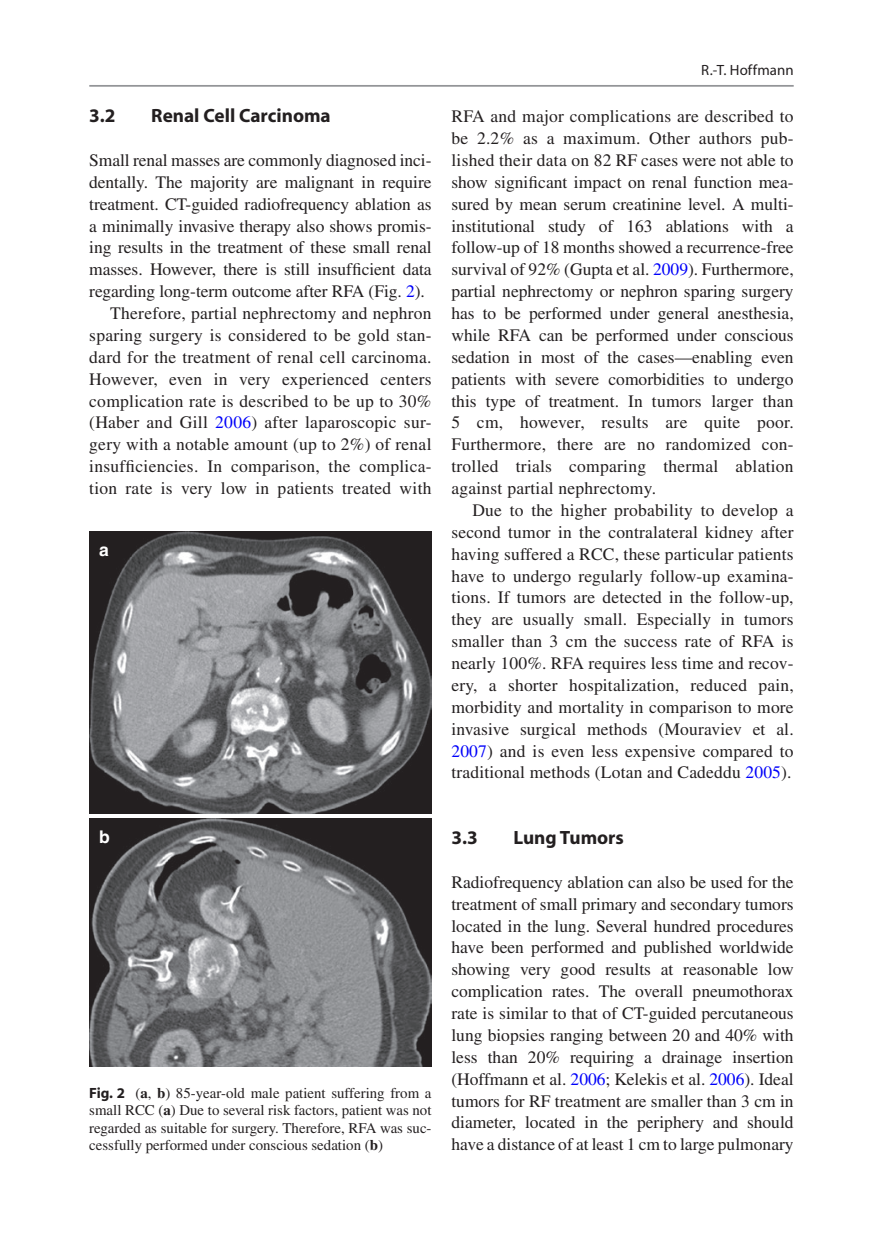
<style>
.page{position:relative;width:883px;height:1260px;background:#fff}
.page>*{position:absolute;margin:0;border:0;box-sizing:border-box;transform-origin:0 0}
.t1{font:700 19.25px "Myriad";color:#231f20}
.t2{font:17.5px/21.9px "Times";letter-spacing:.01em;color:#231f20;text-align:justify}
.t3{font:700 17.5px "Helvetica";color:#fff}
.t4{font:14.88px/17.5px "Times";color:#231f20;text-align:justify}
.t5{font:14.88px "Myriad";letter-spacing:.005em;color:#231f20}
.s1{color:#0000fa}
.s2{font-family:"Myriad";font-weight:700}
.s3{font-weight:700}
</style>
<div class="page">
<img style="left:89px;top:531px;width:342px;height:283px">
<img style="left:89px;top:819px;width:342px;height:248px">
<hr style="left:89px;top:85px;width:705px;height:2px;background:#939598">
<p class="t1" style="left:89px;top:106px;width:28px">3.2</p>
<p class="t1" style="left:151px;top:106px;width:181px">Renal Cell Carcinoma</p>
<p class="t2" style="left:89px;top:149px;width:344px">Small renal masses are commonly diagnosed inci-</p>
<p class="t2" style="left:89px;top:171px;width:344px">dentally. The majority are malignant in require</p>
<p class="t2" style="left:89px;top:193px;width:344px">treatment. CT-guided radiofrequency ablation as</p>
<p class="t2" style="left:89px;top:215px;width:344px">a minimally invasive therapy also shows promis-</p>
<p class="t2" style="left:89px;top:237px;width:344px">ing results in the treatment of these small renal</p>
<p class="t2" style="left:89px;top:258px;width:344px">masses. However, there is still insufficient data</p>
<p class="t2" style="left:89px;top:280px;width:337px">regarding long-term outcome after RFA (Fig. <span class="s1">2</span>).</p>
<p class="t2" style="left:110px;top:302px;width:323px">Therefore, partial nephrectomy and nephron</p>
<p class="t2" style="left:89px;top:324px;width:344px">sparing surgery is considered to be gold stan-</p>
<p class="t2" style="left:89px;top:346px;width:344px">dard for the treatment of renal cell carcinoma.</p>
<p class="t2" style="left:89px;top:368px;width:344px">However, even in very experienced centers</p>
<p class="t2" style="left:89px;top:390px;width:344px">complication rate is described to be up to 30%</p>
<p class="t2" style="left:89px;top:412px;width:344px">(Haber and Gill <span class="s1">2006</span>) after laparoscopic sur-</p>
<p class="t2" style="left:89px;top:433px;width:344px">gery with a notable amount (up to 2%) of renal</p>
<p class="t2" style="left:89px;top:455px;width:344px">insufficiencies. In comparison, the complica-</p>
<p class="t2" style="left:89px;top:477px;width:344px">tion rate is very low in patients treated with</p>
<p class="t3" style="left:99px;top:539px;width:11px">a</p>
<p class="t3" style="left:99px;top:827px;width:12px">b</p>
<p class="t4" style="left:89px;top:1084px;width:344px"><span class="s2">Fig. 2</span> (<span class="s3">a</span>, <span class="s3">b</span>) 85-year-old male patient suffering from a small RCC (<span class="s3">a</span>) Due to several risk factors, patient was not regarded as suitable for surgery. Therefore, RFA was suc&shy;cessfully performed under conscious sedation (<span class="s3">b</span>)</p>
<p class="t5" style="left:701px;top:63px;width:94px">R.-T. Hoffmann</p>
<p class="t2" style="left:451px;top:105px;width:344px">RFA and major complications are described to be 2.2% as a maximum. Other authors pub&shy;lished their data on 82 RF cases were not able to show significant impact on renal function mea&shy;sured by mean serum creatinine level. A multi&shy;institutional study of 163 ablations with a follow-up of 18 months showed a recurrence-free survival of 92% (Gupta et al. <span class="s1">2009</span>). Furthermore, partial nephrectomy or nephron sparing surgery has to be performed under general anesthesia, while RFA can be performed under conscious sedation in most of the cases—enabling even patients with severe comorbidities to undergo this type of treatment. In tumors larger than 5 cm, however, results are quite poor.<br>Furthermore, there are no randomized con&shy;trolled trials comparing thermal ablation against partial nephrectomy.</p>
<p class="t2" style="left:451px;top:499px;width:344px;text-indent:21px">Due to the higher probability to develop a second tumor in the contralateral kidney after having suffered a RCC, these particular patients have to undergo regularly follow-up examina&shy;tions. If tumors are detected in the follow-up, they are usually small. Especially in tumors smaller than 3 cm the success rate of RFA is nearly 100%. RFA requires less time and recov&shy;ery, a shorter hospitalization, reduced pain, morbidity and mortality in comparison to more invasive surgical methods (Mouraviev et al.<br><span class="s1">2007</span>) and is even less expensive compared to traditional methods (Lotan and Cadeddu <span class="s1">2005</span>).</p>
<p class="t1" style="left:451px;top:828px;width:28px">3.3</p>
<p class="t1" style="left:513px;top:828px;width:112px">Lung Tumors</p>
<p class="t2" style="left:451px;top:871px;width:344px">Radiofrequency ablation can also be used for the treatment of small primary and secondary tumors located in the lung. Several hundred procedures have been performed and published worldwide showing very good results at reasonable low complication rates. The overall pneumothorax rate is similar to that of CT-guided percutaneous lung biopsies ranging between 20 and 40% with less than 20% requiring a drainage insertion (Hoffmann et al. <span class="s1">2006</span>; Kelekis et al. <span class="s1">2006</span>). Ideal tumors for RF treatment are smaller than 3 cm in diameter, located in the periphery and should have a distance of at least 1 cm to large pulmonary</p>
</div>
